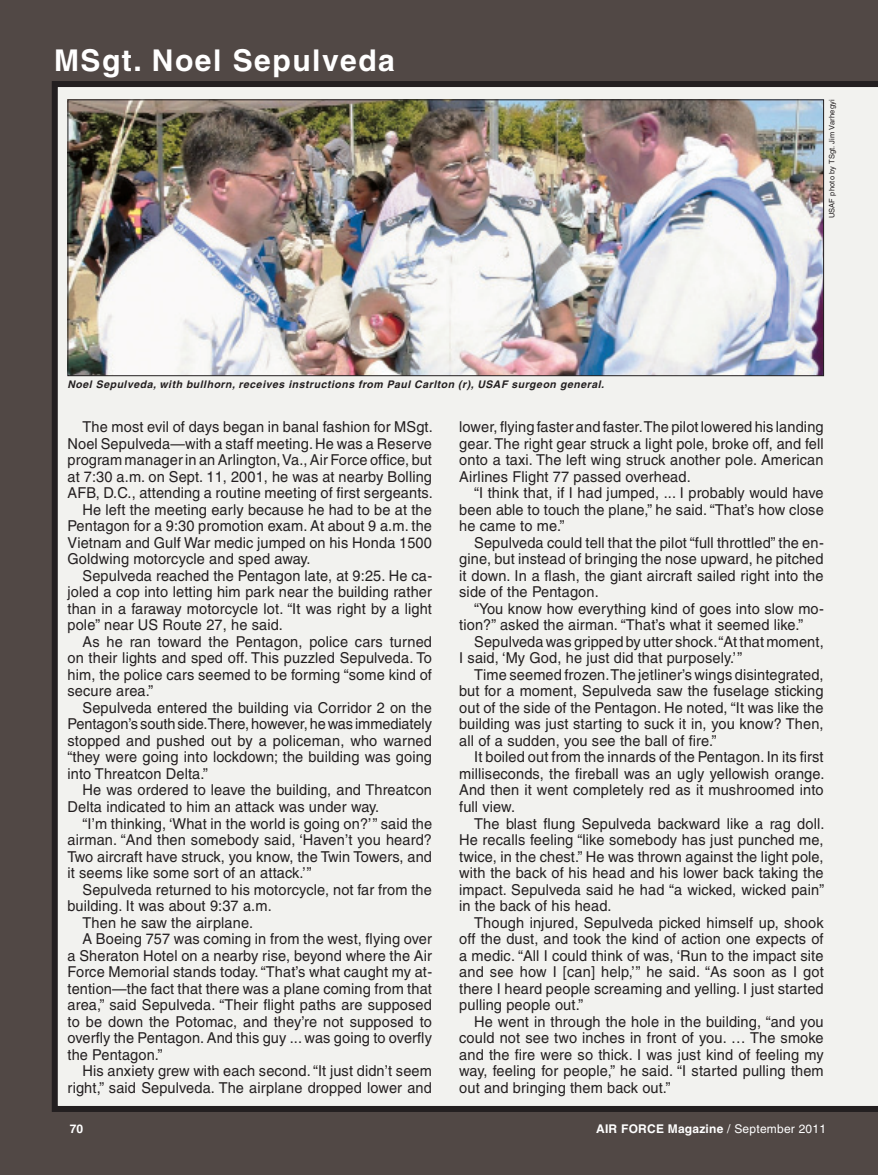
<style>
.page{position:relative;width:878px;height:1175px;background:#fff}
.page>*{position:absolute;margin:0;border:0;box-sizing:border-box;transform-origin:0 0}
.t1{font:700 30px "Helvetica";letter-spacing:.05em;color:#fff}
.t2{font:15px/16.5px "Helvetica";letter-spacing:.01em;color:#231f20;text-align:justify}
.t3{font:700 12px "Helvetica";letter-spacing:.02em;color:#fff}
.t4{font:italic 700 10.5px "Helvetica";letter-spacing:.05em;color:#231f20}
.t5{font:7.5px "Helvetica";letter-spacing:.02em;color:#231f20}
.s1{font-weight:400}
</style>
<div class="page">
<div style="left:0;top:0;width:878px;height:1174px;background:#514845"></div>
<div style="left:52px;top:81px;width:826px;height:1030px;background:#f2f2ef"></div>
<img style="left:70px;top:101px;width:752px;height:273px">
<h1 class="t1" style="left:54px;top:42px;width:342px">MSgt. Noel Sepulveda</h1>
<p class="t4" style="left:68px;top:378px;width:538px">Noel Sepulveda, with bullhorn, receives instructions from Paul Carlton (r), USAF surgeon general.</p>
<p class="t5" style="left:827px;top:218px;width:120px;rotate:-90deg">USAF photo by TSgt. Jim Varhegyi</p>
<p class="t2" style="left:82px;top:419px;width:352px">The most evil of days began in banal fashion for MSgt.</p>
<p class="t2" style="left:67px;top:435px;width:366px">Noel Sepulveda—with a staff meeting. He was a Reserve</p>
<p class="t2" style="left:67px;top:452px;width:366px">program manager in an Arlington, Va., Air Force office, but</p>
<p class="t2" style="left:67px;top:468px;width:366px">at 7:30 a.m. on Sept. 11, 2001, he was at nearby Bolling</p>
<p class="t2" style="left:67px;top:485px;width:367px">AFB, D.C., attending a routine meeting of first sergeants.</p>
<p class="t2" style="left:82px;top:501px;width:351px">He left the meeting early because he had to be at the</p>
<p class="t2" style="left:67px;top:518px;width:366px">Pentagon for a 9:30 promotion exam. At about 9 a.m. the</p>
<p class="t2" style="left:67px;top:534px;width:366px">Vietnam and Gulf War medic jumped on his Honda 1500</p>
<p class="t2" style="left:67px;top:551px;width:244px">Goldwing motorcycle and sped away.</p>
<p class="t2" style="left:82px;top:567px;width:351px">Sepulveda reached the Pentagon late, at 9:25. He ca-</p>
<p class="t2" style="left:67px;top:584px;width:366px">joled a cop into letting him park near the building rather</p>
<p class="t2" style="left:67px;top:600px;width:366px">than in a faraway motorcycle lot. “It was right by a light</p>
<p class="t2" style="left:67px;top:617px;width:217px">pole” near US Route 27, he said.</p>
<p class="t2" style="left:82px;top:633px;width:351px">As he ran toward the Pentagon, police cars turned</p>
<p class="t2" style="left:67px;top:650px;width:366px">on their lights and sped off. This puzzled Sepulveda. To</p>
<p class="t2" style="left:67px;top:666px;width:366px">him, the police cars seemed to be forming “some kind of</p>
<p class="t2" style="left:67px;top:683px;width:87px">secure area.”</p>
<p class="t2" style="left:82px;top:699px;width:351px">Sepulveda entered the building via Corridor 2 on the</p>
<p class="t2" style="left:67px;top:716px;width:366px">Pentagon’s south side. There, however, he was immediately</p>
<p class="t2" style="left:67px;top:732px;width:366px">stopped and pushed out by a policeman, who warned</p>
<p class="t2" style="left:67px;top:749px;width:366px">“they were going into lockdown; the building was going</p>
<p class="t2" style="left:67px;top:765px;width:142px">into Threatcon Delta.”</p>
<p class="t2" style="left:82px;top:782px;width:351px">He was ordered to leave the building, and Threatcon</p>
<p class="t2" style="left:67px;top:798px;width:313px">Delta indicated to him an attack was under way.</p>
<p class="t2" style="left:82px;top:815px;width:351px">“I’m thinking, ‘What in the world is going on?’” said the</p>
<p class="t2" style="left:67px;top:831px;width:366px">airman. “And then somebody said, ‘Haven’t you heard?</p>
<p class="t2" style="left:67px;top:848px;width:366px">Two aircraft have struck, you know, the Twin Towers, and</p>
<p class="t2" style="left:67px;top:864px;width:246px">it seems like some sort of an attack.’”</p>
<p class="t2" style="left:82px;top:881px;width:351px">Sepulveda returned to his motorcycle, not far from the</p>
<p class="t2" style="left:67px;top:897px;width:206px">building. It was about 9:37 a.m.</p>
<p class="t2" style="left:82px;top:914px;width:172px">Then he saw the airplane.</p>
<p class="t2" style="left:82px;top:930px;width:351px">A Boeing 757 was coming in from the west, flying over</p>
<p class="t2" style="left:67px;top:947px;width:366px">a Sheraton Hotel on a nearby rise, beyond where the Air</p>
<p class="t2" style="left:67px;top:963px;width:366px">Force Memorial stands today. “That’s what caught my at-</p>
<p class="t2" style="left:67px;top:980px;width:366px">tention—the fact that there was a plane coming from that</p>
<p class="t2" style="left:67px;top:996px;width:366px">area,” said Sepulveda. “Their flight paths are supposed</p>
<p class="t2" style="left:67px;top:1013px;width:366px">to be down the Potomac, and they’re not supposed to</p>
<p class="t2" style="left:67px;top:1029px;width:366px">overfly the Pentagon. And this guy ... was going to overfly</p>
<p class="t2" style="left:67px;top:1046px;width:96px">the Pentagon.”</p>
<p class="t2" style="left:82px;top:1062px;width:351px">His anxiety grew with each second. “It just didn’t seem</p>
<p class="t2" style="left:67px;top:1079px;width:366px">right,” said Sepulveda. The airplane dropped lower and</p>
<p class="t2" style="left:459px;top:419px;width:366px">lower, flying faster and faster. The pilot lowered his landing gear. The right gear struck a light pole, broke off, and fell onto a taxi. The left wing struck another pole. American Airlines Flight 77 passed overhead.</p>
<p class="t2" style="left:459px;top:485px;width:366px;text-indent:15px">“I think that, if I had jumped, ... I probably would have been able to touch the plane,” he said. “That’s how close he came to me.”</p>
<p class="t2" style="left:459px;top:534px;width:366px;text-indent:15px">Sepulveda could tell that the pilot “full throttled” the en&shy;gine, but instead of bringing the nose upward, he pitched it down. In a flash, the giant aircraft sailed right into the side of the Pentagon.</p>
<p class="t2" style="left:459px;top:600px;width:366px;text-indent:15px">“You know how everything kind of goes into slow mo&shy;tion?” asked the airman. “That’s what it seemed like.”</p>
<p class="t2" style="left:459px;top:633px;width:366px;text-indent:15px">Sepulveda was gripped by utter shock. “At that moment,<br>I said, ‘My God, he just did that purposely.’”</p>
<p class="t2" style="left:459px;top:666px;width:366px;text-indent:15px">Time seemed frozen. The jetliner’s wings disintegrated, but for a moment, Sepulveda saw the fuselage sticking out of the side of the Pentagon. He noted, “It was like the building was just starting to suck it in, you know? Then, all of a sudden, you see the ball of fire.”</p>
<p class="t2" style="left:459px;top:749px;width:367px;text-indent:15px">It boiled out from the innards of the Pentagon. In its first milliseconds, the fireball was an ugly yellowish orange.<br>And then it went completely red as it mushroomed into full view.</p>
<p class="t2" style="left:459px;top:815px;width:367px;text-indent:15px">The blast flung Sepulveda backward like a rag doll.<br>He recalls feeling “like somebody has just punched me, twice, in the chest.” He was thrown against the light pole, with the back of his head and his lower back taking the impact. Sepulveda said he had “a wicked, wicked pain” in the back of his head.</p>
<p class="t2" style="left:459px;top:914px;width:366px;text-indent:15px">Though injured, Sepulveda picked himself up, shook off the dust, and took the kind of action one expects of a medic. “All I could think of was, ‘Run to the impact site and see how I [can] help,’” he said. “As soon as I got there I heard people screaming and yelling. I just started pulling people out.”</p>
<p class="t2" style="left:459px;top:1013px;width:366px;text-indent:15px">He went in through the hole in the building, “and you could not see two inches in front of you. … The smoke and the fire were so thick. I was just kind of feeling my way, feeling for people,” he said. “I started pulling them out and bringing them back out.”</p>
<p class="t3" style="left:70px;top:1121px;width:15px">70</p>
<p class="t3" style="left:596px;top:1121px;width:231px">AIR FORCE Magazine <span class="s1">/ September 2011</span></p>
</div>
